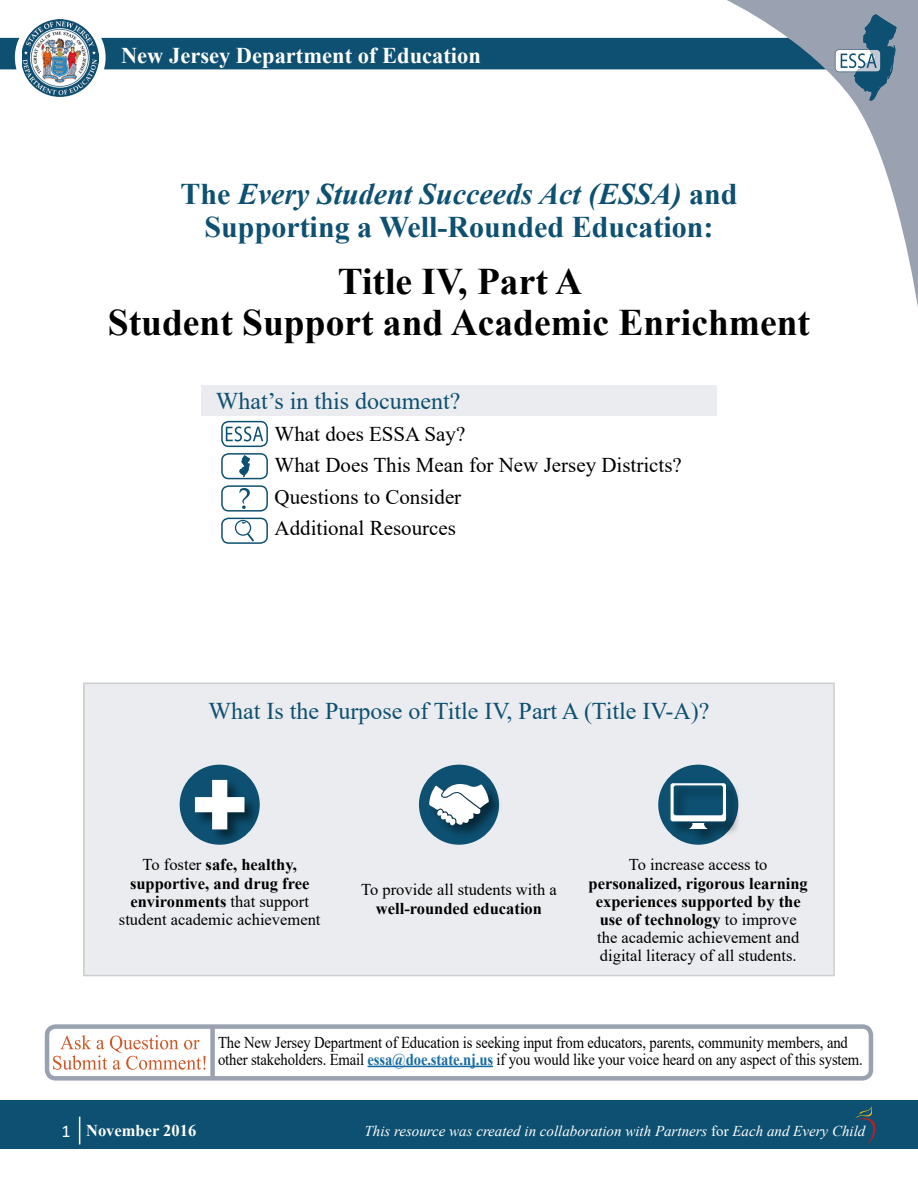
<style>
.page{position:relative;width:918px;height:1188px;background:#fff}
.page>*{position:absolute;margin:0;border:0;box-sizing:border-box;transform-origin:0 0}
.t1{font:700 37.5px/41.2px "Times New Roman";color:#000;text-align:center}
.t2{font:700 30px/33px "Times New Roman";color:#0d5071;text-align:center}
.t3{font:24px "Times New Roman";color:#0d5071}
.t4{font:700 22.5px "Times New Roman";color:#fff}
.t5{font:21px/31.5px "Times New Roman";color:#000}
.t6{font:700 16.5px/18.1px "Times New Roman";color:#000;text-align:center}
.t7{font:16.5px/16.5px "Times New Roman";letter-spacing:-.01em;color:#000;scale:.89 1}
.t8{font:16.5px "Times New Roman";letter-spacing:-.01em;color:#000}
.t9{font:700 16.5px "Times New Roman";color:#fff}
.t10{font:italic 15px "Times New Roman";color:#fff}
.s1{font-style:italic}
.s2{font-weight:400}
.s3{font-weight:700;color:#186da4}
.s4{font-family:"Calibri";font-weight:400;font-size:18px}
.s5{font-style:normal}
</style>
<div class="page">
<div style="left:0;top:38px;width:727px;height:31px;background:#0d5071"></div>
<div style="left:15px;top:12px;width:91px;height:91px;background:#fff;border-radius:50%"></div>
<div style="left:0;top:1100px;width:918px;height:48px;background:#0d5071"></div>
<svg style="left:79px;top:1117px;width:1px;height:27px"></svg>
<svg style="left:855px;top:1106px;width:21px;height:39px"></svg>
<img style="left:22px;top:20px;width:77px;height:77px">
<div style="left:201px;top:385px;width:516px;height:31px;background:#ebecef"></div>
<div style="left:222px;top:422px;width:45px;height:24px;background:linear-gradient(to right,#fff,#fff);border-radius:7px"></div>
<div style="left:221px;top:421px;width:47px;height:26px;border:2px solid #0d5071;border-radius:7px"></div>
<svg style="left:226px;top:426px;width:37px;height:15px"></svg>
<div style="left:221px;top:453px;width:47px;height:26px;border:2px solid #0d5071;border-radius:7px"></div>
<div style="left:221px;top:485px;width:47px;height:27px;border:2px solid #0d5071;border-radius:7px"></div>
<div style="left:221px;top:518px;width:47px;height:26px;border:2px solid #0d5071;border-radius:7px"></div>
<svg style="left:239px;top:455px;width:11px;height:22px"></svg>
<svg style="left:235px;top:520px;width:19px;height:22px"></svg>
<svg style="left:239px;top:488px;width:11px;height:21px"></svg>
<svg style="left:727px;top:0;width:191px;height:307px"></svg>
<svg style="left:835px;top:14px;width:62px;height:87px;background:#7692a5"></svg>
<div style="left:84px;top:683px;width:750px;height:293px;background:#ebecef"></div>
<div style="left:180px;top:765px;width:80px;height:80px;background:#0d5071;border-radius:50%"></div>
<div style="left:193px;top:779px;width:66px;height:65px;background:#000;opacity:.5"></div>
<svg style="left:195px;top:780px;width:49px;height:49px"></svg>
<div style="left:419px;top:765px;width:80px;height:80px;background:#0d5071;border-radius:50%"></div>
<div style="left:428px;top:783px;width:75px;height:57px;background:#000;opacity:.5"></div>
<svg style="left:429px;top:784px;width:60px;height:42px"></svg>
<div style="left:658px;top:765px;width:80px;height:80px;background:#0d5071;border-radius:50%"></div>
<div style="left:669px;top:782px;width:72px;height:62px;background:#000;opacity:.5"></div>
<svg style="left:671px;top:783px;width:55px;height:46px"></svg>
<div style="left:45px;top:1024px;width:828px;height:57px;border:4px solid #9aa2b1;border-radius:9px"></div>
<hr style="left:368px;top:1066px;width:125px;height:1px;background:#186da4">
<svg style="left:53px;top:1035px;width:153px;height:35px"></svg>
<div style="left:210px;top:1026px;width:5px;height:51px;background:#9aa2b1"></div>
<h3 class="t4" style="left:121px;top:39px;width:361px">New Jersey Department of Education</h3>
<h2 class="t2" style="left:180px;top:177px;width:559px">The <span class="s1">Every Student Succeeds Act (ESSA)</span> and<br>Supporting a Well-Rounded Education:</h2>
<h1 class="t1" style="left:108px;top:260px;width:704px">Title IV, Part A<br>Student Support and Academic Enrichment</h1>
<h3 class="t3" style="left:216px;top:384px;width:246px">What’s in this document?</h3>
<p class="t5" style="left:275px;top:417px;width:409px">What does ESSA Say?<br>What Does This Mean for New Jersey Districts?<br>Questions to Consider<br>Additional Resources</p>
<h3 class="t3" style="left:208px;top:694px;width:503px">What Is the Purpose of Title IV, Part A (Title IV-A)?</h3>
<p class="t6" style="left:119px;top:855px;width:203px"><span class="s2">To foster</span> safe, healthy, supportive, and drug free environments <span class="s2">that support student academic achievement</span></p>
<p class="t8" style="left:361px;top:878px;width:197px">To provide all students with a</p>
<p class="t6" style="left:376px;top:898px;width:168px">well-rounded education</p>
<p class="t8" style="left:629px;top:853px;width:140px">To increase access to</p>
<p class="t6" style="left:589px;top:874px;width:221px">personalized, rigorous learning experiences supported by the use of technology <span class="s2">to improve the academic achievement and digital literacy of all students.</span></p>
<p class="t7" style="left:218px;top:1034px;width:726px">The New Jersey Department of Education is seeking input from educators, parents, community members, and other stakeholders. Email <span class="s3">essa@doe.state.nj.us</span> if you would like your voice heard on any aspect of this system.</p>
<p class="t9" style="left:62px;top:1118px;width:136px"><span class="s4">1</span> November 2016</p>
<p class="t10" style="left:365px;top:1120px;width:502px">This resource was created in collaboration with Partners <span class="s5">for</span> Each and Every Child</p>
</div>
